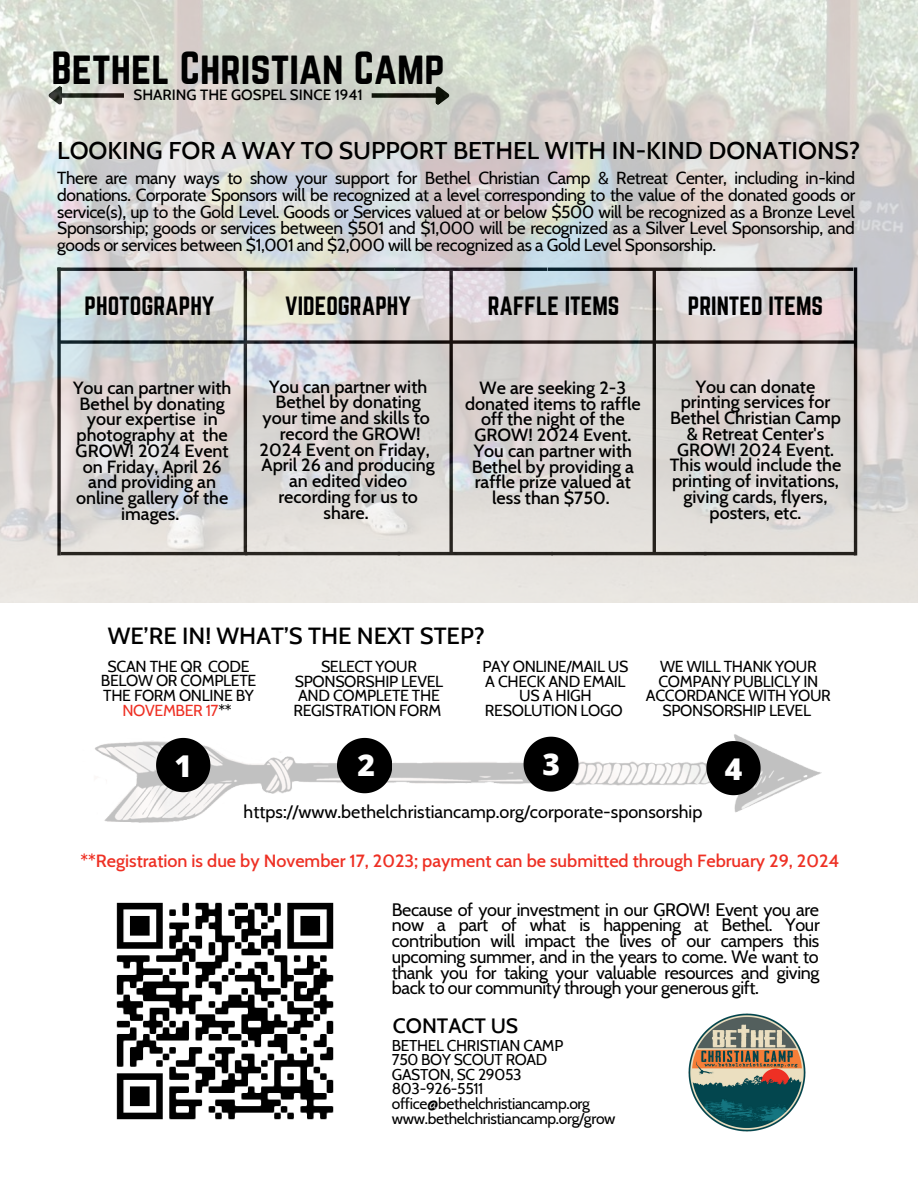
<style>
.page{position:relative;width:918px;height:1188px;background:#fff}
.page>*{position:absolute;margin:0;border:0;box-sizing:border-box;transform-origin:0 0}
.t1{font:40.65px "Norwester";color:#000}
.t2{font:800 30px "Open Sans";color:#fff}
.t3{font:500 24.75px "Cabin";color:#000}
.t4{font:500 23.85px "Cabin";color:#000}
.t5{font:23.1px "Norwester";color:#000}
.t6{font:500 21.15px "Cabin";color:#000}
.t7{font:500 18px/15.8px "Cabin";color:#000;text-align:center}
.t8{font:18px/15.8px "Cabin";color:#000;text-align:justify}
.t9{font:500 18px "Cabin";color:#ee3024}
.t10{font:17.4px/16.8px "Cabin";letter-spacing:-.02em;color:#000;text-align:justify}
.t11{font:15.9px/14.7px "Cabin";letter-spacing:-.02em;color:#000;text-align:center}
.t12{font:15.6px "Cabin";letter-spacing:-.02em;color:#000}
.t13{font:500 15.15px "Cabin";color:#000}
.s1{color:#ee3024}
</style>
<div class="page">
<img style="left:95px;top:734px;width:727px;height:89px">
<svg style="left:156px;top:738px;width:54px;height:54px;background:#2f2f2f"></svg>
<svg style="left:338px;top:738px;width:54px;height:55px"></svg>
<svg style="left:524px;top:737px;width:55px;height:55px"></svg>
<svg style="left:706px;top:741px;width:55px;height:54px;background:#333"></svg>
<img style="left:116px;top:902px;width:218px;height:218px">
<img style="left:688px;top:1013px;width:118px;height:119px">
<img style="left:0;top:0;width:918px;height:603px">
<p class="t1" style="left:52px;top:43px;width:395px">Bethel Christian Camp</p>
<p class="t13" style="left:134px;top:85px;width:231px">SHARING THE GOSPEL SINCE 1941</p>
<p class="t3" style="left:57px;top:135px;width:805px">LOOKING FOR A WAY TO SUPPORT BETHEL WITH IN-KIND DONATIONS?</p>
<p class="t10" style="left:57px;top:169px;width:799px">There are many ways to show your support for Bethel Christian Camp &amp; Retreat Center, including in-kind donations. Corporate Sponsors will be recognized at a level corresponding to the value of the donated goods or service(s), up to the Gold Level. Goods or Services valued at or below $500 will be recognized as a Bronze Level Sponsorship; goods or services between $501 and $1,000 will be recognized as a Silver Level Sponsorship, and goods or services between $1,001 and $2,000 will be recognized as a Gold Level Sponsorship.</p>
<p class="t5" style="left:85px;top:291px;width:131px">PHOTOGRAPHY</p>
<p class="t5" style="left:285px;top:291px;width:127px">VIDEOGRAPHY</p>
<p class="t5" style="left:488px;top:291px;width:133px">RAFFLE ITEMS</p>
<p class="t5" style="left:688px;top:291px;width:137px">PRINTED ITEMS</p>
<p class="t7" style="left:73px;top:380px;width:160px">You can partner with<br>Bethel by donating your expertise in photography at the<br>GROW! 2024 Event on Friday, April 26 and providing an online gallery of the images.</p>
<p class="t7" style="left:260px;top:378px;width:177px">You can partner with<br>Bethel by donating your time and skills to record the GROW!<br>2024 Event on Friday,<br>April 26 and producing an edited video recording for us to share.</p>
<p class="t7" style="left:465px;top:380px;width:177px">We are seeking 2-3 donated items to raffle off the night of the<br>GROW! 2024 Event.<br>You can partner with<br>Bethel by providing a raffle prize valued at less than $750.</p>
<p class="t7" style="left:670px;top:378px;width:173px">You can donate printing services for<br>Bethel Christian Camp &amp; Retreat Center's<br>GROW! 2024 Event.<br>This would include the printing of invitations, giving cards, flyers, posters, etc.</p>
<p class="t4" style="left:108px;top:621px;width:379px">WE’RE IN! WHAT’S THE NEXT STEP?</p>
<p class="t11" style="left:101px;top:659px;width:157px">SCAN THE QR CODE<br>BELOW OR COMPLETE<br>THE FORM ONLINE BY<br><span class="s1">NOVEMBER 17</span>**</p>
<p class="t11" style="left:293px;top:659px;width:151px">SELECT YOUR<br>SPONSORSHIP LEVEL<br>AND COMPLETE THE<br>REGISTRATION FORM</p>
<p class="t11" style="left:483px;top:659px;width:147px">PAY ONLINE/MAIL US<br>A CHECK AND EMAIL<br>US A HIGH<br>RESOLUTION LOGO</p>
<p class="t11" style="left:646px;top:659px;width:186px">WE WILL THANK YOUR<br>COMPANY PUBLICLY IN<br>ACCORDANCE WITH YOUR<br>SPONSORSHIP LEVEL</p>
<p class="t2" style="left:175px;top:745px;width:19px">1</p>
<p class="t2" style="left:358px;top:744px;width:19px">2</p>
<p class="t2" style="left:542px;top:743px;width:19px">3</p>
<p class="t2" style="left:725px;top:748px;width:19px">4</p>
<p class="t8" style="left:244px;top:804px;width:460px">https://www.bethelchristiancamp.org/corporate-sponsorship</p>
<p class="t9" style="left:80px;top:849px;width:760px">**Registration is due by November 17, 2023; payment can be submitted through February 29, 2024</p>
<p class="t8" style="left:392px;top:901px;width:429px">Because of your investment in our GROW! Event you are now a part of what is happening at Bethel. Your contribution will impact the lives of our campers this upcoming summer, and in the years to come. We want to thank you for taking your valuable resources and giving back to our community through your generous gift.</p>
<p class="t6" style="left:393px;top:1013px;width:127px">CONTACT US</p>
<p class="t12" style="left:392px;top:1035px;width:173px">BETHEL CHRISTIAN CAMP</p>
<p class="t12" style="left:392px;top:1050px;width:157px">750 BOY SCOUT ROAD</p>
<p class="t12" style="left:392px;top:1065px;width:131px">GASTON, SC 29053</p>
<p class="t12" style="left:392px;top:1079px;width:93px">803-926-5511</p>
<p class="t12" style="left:392px;top:1094px;width:200px">office@bethelchristiancamp.org</p>
<p class="t12" style="left:392px;top:1109px;width:225px">www.bethelchristiancamp.org/grow</p>
</div>
